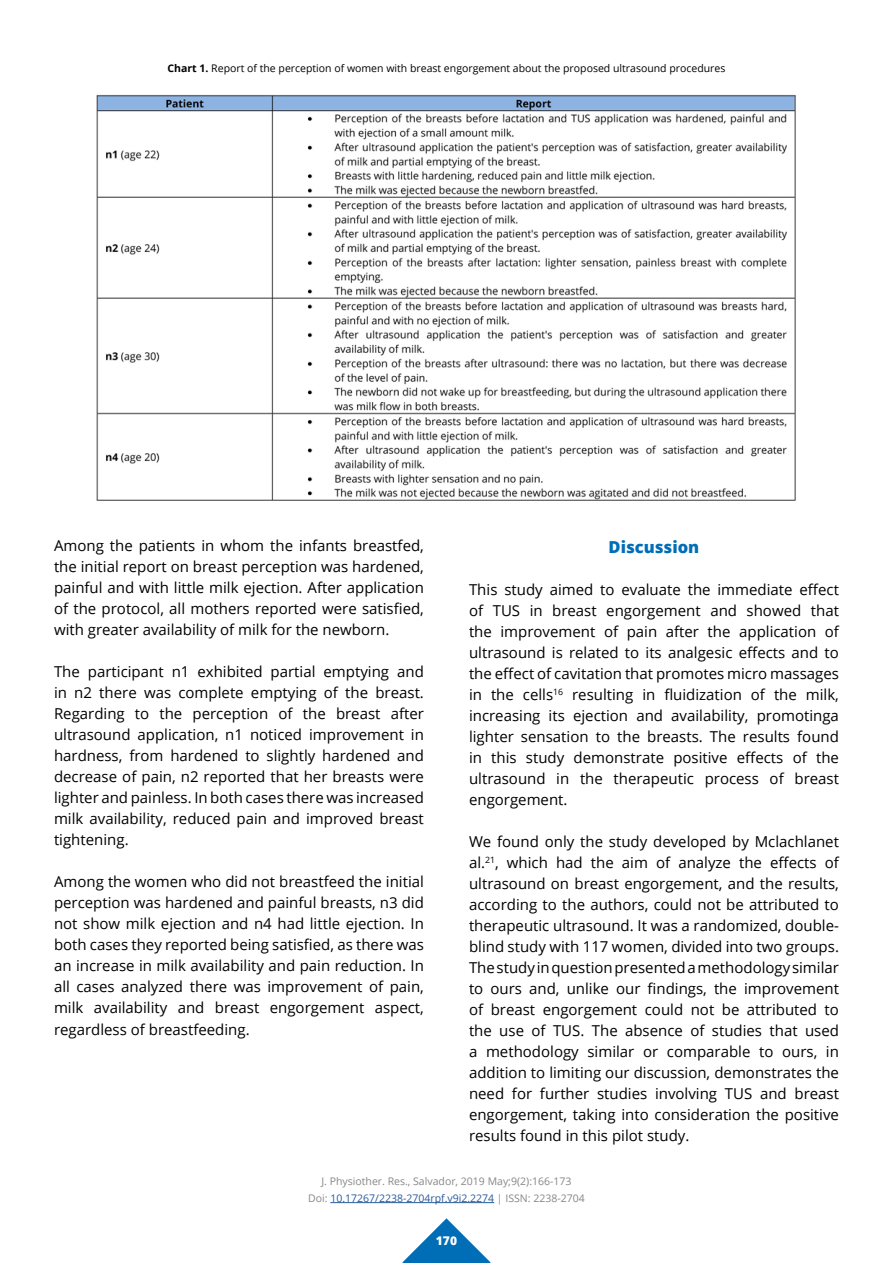
<style>
.page{position:relative;width:893px;height:1263px;background:#fff}
.page>*{position:absolute;margin:0;border:0;box-sizing:border-box;transform-origin:0 0}
.t1{font:800 16.5px "Open Sans";color:#006eb7}
.t2{font:15px/21px "Open Sans";color:#000;text-align:justify}
.t3{font:800 12px "Open Sans";color:#fff}
.t4{font:10.5px/16.5px "Open Sans";color:#878787;text-align:center}
.t5{font:10.5px "Open Sans";color:#000}
.s1{font-weight:700}
.s2{color:#275b9b}
</style>
<div class="page">
<svg style="left:402px;top:1218px;width:89px;height:45px"></svg>
<hr style="left:330px;top:1202px;width:164px;height:1px;background:#275b9b">
<img style="left:96px;top:95px;width:700px;height:406px">
<p class="t5" style="left:168px;top:61px;width:559px"><span class="s1">Chart 1.</span> Report of the perception of women with breast engorgement about the proposed ultrasound procedures</p>
<p class="t2" style="left:54px;top:535px;width:371px">Among the patients in whom the infants breastfed, the initial report on breast perception was hardened, painful and with little milk ejection. After application of the protocol, all mothers reported were satisfied, with greater availability of milk for the newborn.</p>
<p class="t2" style="left:54px;top:661px;width:371px">The participant n1 exhibited partial emptying and in n2 there was complete emptying of the breast.<br>Regarding to the perception of the breast after ultrasound application, n1 noticed improvement in hardness, from hardened to slightly hardened and decrease of pain, n2 reported that her breasts were lighter and painless. In both cases there was increased milk availability, reduced pain and improved breast tightening.</p>
<p class="t2" style="left:54px;top:871px;width:371px">Among the women who did not breastfeed the initial perception was hardened and painful breasts, n3 did not show milk ejection and n4 had little ejection. In both cases they reported being satisfied, as there was an increase in milk availability and pain reduction. In all cases analyzed there was improvement of pain, milk availability and breast engorgement aspect, regardless of breastfeeding.</p>
<p class="t1" style="left:609px;top:534px;width:92px">Discussion</p>
<p class="t2" style="left:469px;top:578px;width:371px">This study aimed to evaluate the immediate effect of TUS in breast engorgement and showed that the improvement of pain after the application of ultrasound is related to its analgesic effects and to the effect of cavitation that promotes micro massages in the cells<sup>16</sup> resulting in fluidization of the milk, increasing its ejection and availability, promotinga lighter sensation to the breasts. The results found in this study demonstrate positive effects of the ultrasound in the therapeutic process of breast engorgement.</p>
<p class="t2" style="left:469px;top:830px;width:371px">We found only the study developed by Mclachlanet al.<sup>21</sup>, which had the aim of analyze the effects of ultrasound on breast engorgement, and the results, according to the authors, could not be attributed to therapeutic ultrasound. It was a randomized, double&shy;blind study with 117 women, divided into two groups.<br>The study in question presented a methodology similar to ours and, unlike our findings, the improvement of breast engorgement could not be attributed to the use of TUS. The absence of studies that used a methodology similar or comparable to ours, in addition to limiting our discussion, demonstrates the need for further studies involving TUS and breast engorgement, taking into consideration the positive results found in this pilot study.</p>
<p class="t4" style="left:308px;top:1173px;width:278px">J. Physiother. Res., Salvador, 2019 May;9(2):166-173<br>Doi: <span class="s2">10.17267/2238-2704rpf.v9i2.2274</span> | ISSN: 2238-2704</p>
<p class="t3" style="left:436px;top:1232px;width:23px">170</p>
</div>
